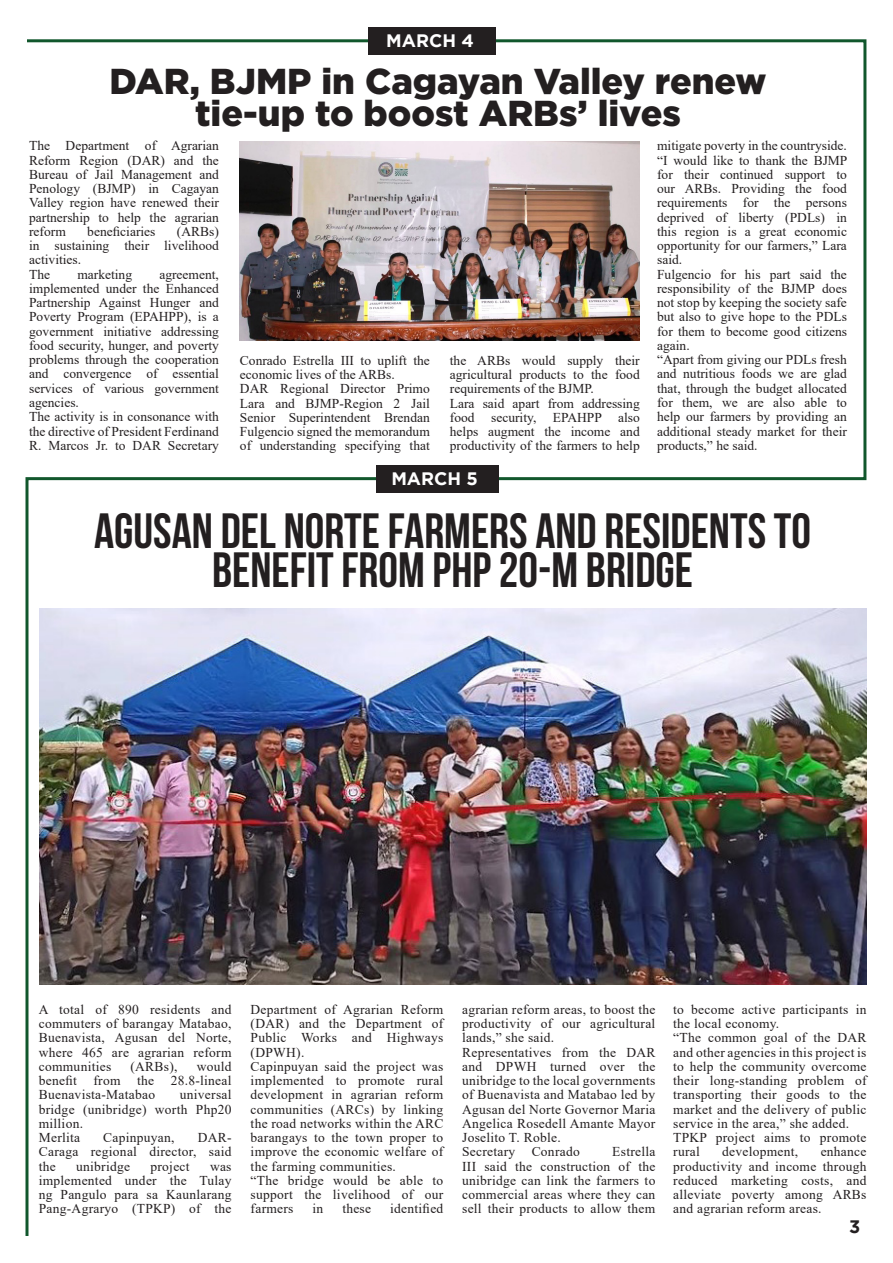
<style>
.page{position:relative;width:893px;height:1263px;background:#fff}
.page>*{position:absolute;margin:0;border:0;box-sizing:border-box;transform-origin:0 0}
.t1{font:700 49.5px/39px "Bebas Neue";color:#231f20;text-align:center}
.t2{font:900 36px "Gotham";color:#231f20}
.t3{font:700 18px "Gotham";color:#fff}
.t4{font:700 18px "Gotham";color:#231f20}
.t5{font:13.5px/14.2px "Times New Roman";letter-spacing:.02em;color:#231f20;text-align:justify}
.t6{font:13.5px/14.2px "Times New Roman";color:#231f20}
</style>
<div class="page">
<img style="left:25px;top:39px;width:842px;height:1197px">
<div style="left:368px;top:28px;width:128px;height:27px;background:#231f20"></div>
<div style="left:376px;top:465px;width:123px;height:28px;background:#231f20"></div>
<p class="t3" style="left:386px;top:30px;width:89px">MARCH 4</p>
<p class="t2" style="left:110px;top:61px;width:658px">DAR, BJMP in Cagayan Valley renew</p>
<p class="t2" style="left:195px;top:92px;width:487px">tie-up to boost ARBs’ lives</p>
<p class="t5" style="left:29px;top:138px;width:191px">The Department of Agrarian Reform Region (DAR) and the Bureau of Jail Management and Penology (BJMP) in Cagayan Valley region have renewed their partnership to help the agrarian reform</p>
<p class="t5" style="left:29px;top:224px;width:191px;text-indent:148px">(ARBs) in sustaining their livelihood activities.</p>
<p class="t5" style="left:29px;top:267px;width:22px">The</p>
<p class="t6" style="left:77px;top:267px;width:56px">marketing</p>
<p class="t6" style="left:87px;top:224px;width:70px">beneficiaries</p>
<p class="t5" style="left:29px;top:267px;width:191px;text-indent:130px">agreement, implemented under the Enhanced Partnership Against Hunger and Poverty Program (EPAHPP), is a government initiative addressing food security, hunger, and poverty problems through the cooperation and convergence of essential services of various government agencies.</p>
<p class="t5" style="left:29px;top:409px;width:191px">The activity is in consonance with the directive of President Ferdinand R. Marcos Jr. to DAR Secretary</p>
<p class="t6" style="left:240px;top:353px;width:191px">Conrado Estrella III to uplift the economic lives of the ARBs.</p>
<p class="t5" style="left:240px;top:381px;width:191px">DAR Regional Director Primo Lara and BJMP-Region 2 Jail Senior Superintendent Brendan Fulgencio signed the memorandum of understanding specifying that</p>
<p class="t5" style="left:450px;top:353px;width:191px">the ARBs would supply their agricultural products to the food requirements of the BJMP.</p>
<p class="t5" style="left:450px;top:396px;width:191px">Lara said apart from addressing food security, EPAHPP also helps augment the income and productivity of the farmers to help</p>
<p class="t3" style="left:391px;top:468px;width:88px">MARCH 5</p>
<p class="t6" style="left:657px;top:138px;width:191px">mitigate poverty in the countryside.</p>
<p class="t5" style="left:657px;top:153px;width:192px">“I would like to thank the BJMP for their continued support to our ARBs. Providing the food requirements for the persons deprived of liberty (PDLs) in this region is a great economic opportunity for our farmers,” Lara said.</p>
<p class="t5" style="left:657px;top:267px;width:191px">Fulgencio for his part said the responsibility of the BJMP does not stop by keeping the society safe but also to give hope to the PDLs for them to become good citizens again.</p>
<p class="t5" style="left:657px;top:352px;width:191px">“Apart from giving our PDLs fresh and nutritious foods we are glad that, through the budget allocated for them, we are also able to help our farmers by providing an additional steady market for their products,” he said.</p>
<p class="t1" style="left:94px;top:511px;width:718px">AGUSAN DEL NORTE FARMERS AND RESIDENTS TO<br>BENEFIT FROM PHP 20-M BRIDGE</p>
<p class="t5" style="left:39px;top:1002px;width:194px">A total of 890 residents and commuters of barangay Matabao, Buenavista, Agusan del Norte, where 465 are agrarian reform communities</p>
<p class="t5" style="left:39px;top:1059px;width:194px;text-indent:158px">would benefit from the 28.8-lineal Buenavista-Matabao</p>
<p class="t5" style="left:130px;top:1059px;width:48px">(ARBs),</p>
<p class="t5" style="left:39px;top:1087px;width:194px;text-indent:141px">universal bridge (unibridge) worth Php20 million.</p>
<p class="t5" style="left:39px;top:1130px;width:43px">Merlita</p>
<p class="t5" style="left:103px;top:1130px;width:73px">Capinpuyan,</p>
<p class="t5" style="left:39px;top:1130px;width:194px;text-indent:159px">DAR-Caraga regional director, said the</p>
<p class="t5" style="left:76px;top:1158px;width:55px">unibridge</p>
<p class="t5" style="left:150px;top:1158px;width:41px">project</p>
<p class="t5" style="left:39px;top:1158px;width:194px;text-indent:171px">was implemented under the Tulay ng Pangulo para sa Kaunlarang Pang-Agraryo (TPKP) of the</p>
<p class="t5" style="left:251px;top:1002px;width:194px">Department of Agrarian Reform (DAR) and the Department of Public Works and Highways (DPWH).</p>
<p class="t5" style="left:251px;top:1059px;width:194px">Capinpuyan said the project was implemented to promote rural development in agrarian reform communities (ARCs) by linking the road networks within the ARC barangays to the town proper to improve the economic welfare of the farming communities.</p>
<p class="t5" style="left:251px;top:1173px;width:194px">“The bridge would be able to support the livelihood of our farmers</p>
<p class="t5" style="left:313px;top:1201px;width:12px">in</p>
<p class="t5" style="left:342px;top:1201px;width:30px">these</p>
<p class="t5" style="left:390px;top:1201px;width:55px">identified</p>
<p class="t5" style="left:462px;top:1002px;width:195px">agrarian reform areas, to boost the productivity of our agricultural lands,” she said.</p>
<p class="t5" style="left:462px;top:1044px;width:195px">Representatives from the DAR and DPWH turned over the unibridge to the local governments of Buenavista and Matabao led by Agusan del Norte Governor Maria Angelica Rosedell Amante Mayor Joselito T. Roble.</p>
<p class="t5" style="left:462px;top:1144px;width:119px">Secretary Conrado</p>
<p class="t5" style="left:462px;top:1144px;width:195px;text-indent:150px">Estrella III said the construction of the unibridge can link the farmers to commercial areas where they can sell their products to allow them</p>
<p class="t5" style="left:673px;top:1002px;width:195px">to become active participants in the local economy.</p>
<p class="t5" style="left:673px;top:1030px;width:195px">“The common goal of the DAR and other agencies in this project is to help the community overcome their long-standing problem of transporting their goods to the market and the delivery of public service in the area,” she added.</p>
<p class="t5" style="left:673px;top:1130px;width:195px">TPKP project aims to promote rural</p>
<p class="t5" style="left:673px;top:1144px;width:195px;text-indent:147px">enhance productivity and income through reduced marketing costs, and alleviate poverty among ARBs and agrarian reform areas.</p>
<p class="t5" style="left:722px;top:1144px;width:78px">development,</p>
<h3 class="t4" style="left:849px;top:1216px;width:13px">3</h3>
</div>
